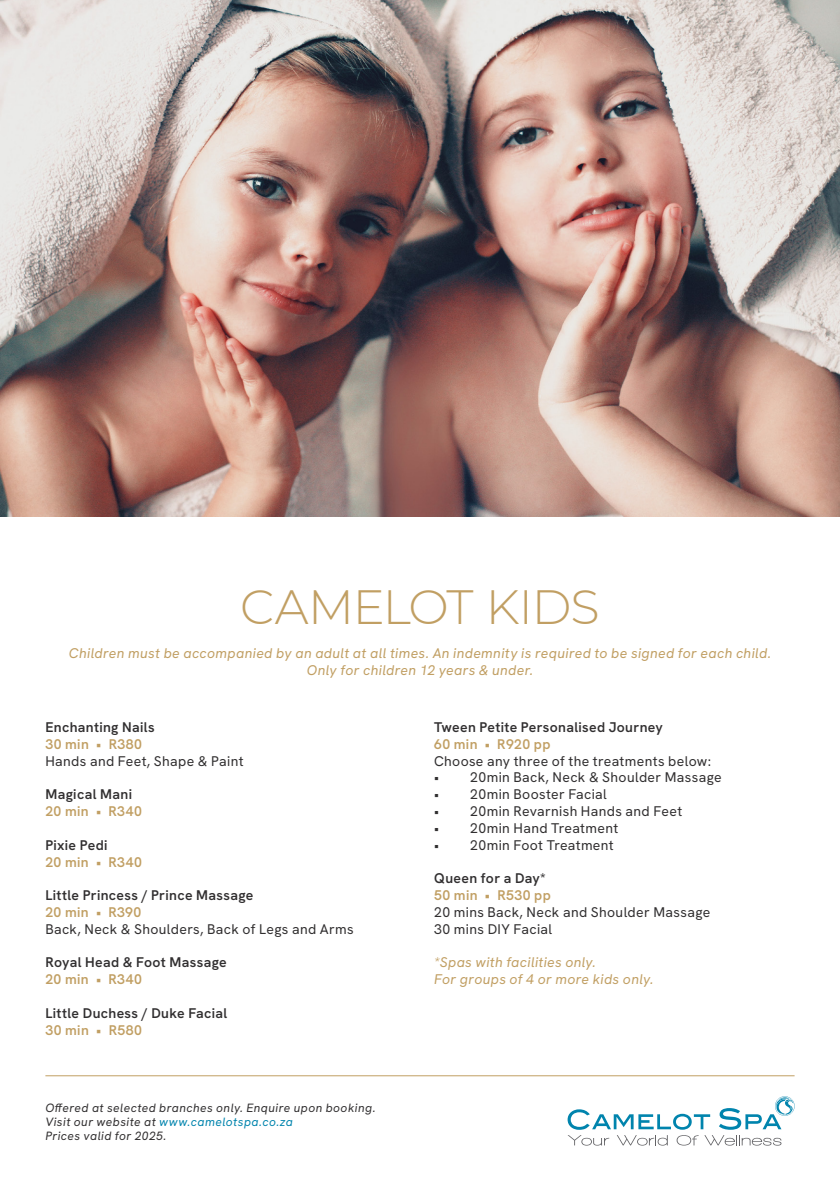
<style>
.page{position:relative;width:840px;height:1191px;background:#fff}
.page>*{position:absolute;margin:0;border:0;box-sizing:border-box;transform-origin:0 0}
.t1{font:300 48px "Montserrat";letter-spacing:-.025em;color:#c19f63}
.t2{font:14px "Hanken Grotesk";letter-spacing:.025em;color:#312f30}
.t3{font:italic 14px "Hanken Grotesk";letter-spacing:.025em;color:#c19f63}
.t4{font:14px "Hanken Grotesk";letter-spacing:.025em;color:#c19f63}
.t5{font:italic 12px "Hanken Grotesk";letter-spacing:.04em;color:#312f30}
.t6{font:italic 12px "Hanken Grotesk";letter-spacing:.04em;color:#0084ad}
.s1{color:#312f30}
</style>
<div class="page">
<svg style="left:567px;top:1109px;width:142px;height:20px"></svg>
<svg style="left:567px;top:1135px;width:42px;height:10px"></svg>
<svg style="left:617px;top:1135px;width:50px;height:10px"></svg>
<svg style="left:676px;top:1135px;width:22px;height:10px"></svg>
<svg style="left:704px;top:1135px;width:77px;height:10px"></svg>
<svg style="left:719px;top:1096px;width:75px;height:33px"></svg>
<hr style="left:45px;top:1075px;width:749px;height:1px;background:#c19f63">
<img style="left:0;top:0;width:839px;height:516px">
<p class="t1" style="left:240px;top:574px;width:361px">CAMELOT KIDS</p>
<p class="t3" style="left:69px;top:644px;width:703px">Children must be accompanied by an adult at all times. An indemnity is required to be signed for each child.</p>
<p class="t3" style="left:307px;top:661px;width:228px">Only for children 12 years &amp; under.</p>
<p class="t2" style="left:45px;top:718px;width:111px">Enchanting Nails</p>
<p class="t4" style="left:45px;top:735px;width:98px">30 min • R380</p>
<p class="t2" style="left:45px;top:752px;width:199px">Hands and Feet, Shape &amp; Paint</p>
<p class="t2" style="left:45px;top:785px;width:88px">Magical Mani</p>
<p class="t4" style="left:45px;top:802px;width:98px">20 min • R340</p>
<p class="t2" style="left:45px;top:836px;width:64px">Pixie Pedi</p>
<p class="t4" style="left:45px;top:852px;width:98px">20 min • R340</p>
<p class="t2" style="left:45px;top:886px;width:209px">Little Princess / Prince Massage</p>
<p class="t4" style="left:45px;top:903px;width:97px">20 min • R390</p>
<p class="t2" style="left:45px;top:920px;width:310px">Back, Neck &amp; Shoulders, Back of Legs and Arms</p>
<p class="t2" style="left:45px;top:953px;width:183px">Royal Head &amp; Foot Massage</p>
<p class="t4" style="left:45px;top:970px;width:98px">20 min • R340</p>
<p class="t2" style="left:45px;top:1004px;width:183px">Little Duchess / Duke Facial</p>
<p class="t4" style="left:45px;top:1020px;width:98px">30 min • R580</p>
<p class="t5" style="left:45px;top:1099px;width:331px">Offered at selected branches only. Enquire upon booking.</p>
<p class="t6" style="left:45px;top:1114px;width:249px"><span class="s1">Visit our website at</span> www.camelotspa.co.za</p>
<p class="t5" style="left:45px;top:1128px;width:122px">Prices valid for 2025.</p>
<p class="t2" style="left:434px;top:718px;width:230px">Tween Petite Personalised Journey</p>
<p class="t4" style="left:434px;top:735px;width:118px">60 min • R920 pp</p>
<p class="t2" style="left:434px;top:752px;width:278px">Choose any three of the treatments below:</p>
<p class="t2" style="left:434px;top:768px;width:289px">• 20min Back, Neck &amp; Shoulder Massage</p>
<p class="t2" style="left:434px;top:785px;width:174px">• 20min Booster Facial</p>
<p class="t2" style="left:434px;top:802px;width:249px">• 20min Revarnish Hands and Feet</p>
<p class="t2" style="left:434px;top:819px;width:185px">• 20min Hand Treatment</p>
<p class="t2" style="left:434px;top:836px;width:181px">• 20min Foot Treatment</p>
<p class="t2" style="left:434px;top:869px;width:113px">Queen for a Day*</p>
<p class="t4" style="left:434px;top:886px;width:118px">50 min • R530 pp</p>
<p class="t2" style="left:434px;top:903px;width:277px">20 mins Back, Neck and Shoulder Massage</p>
<p class="t2" style="left:434px;top:920px;width:119px">30 mins DIY Facial</p>
<p class="t3" style="left:434px;top:953px;width:163px">*Spas with facilities only.</p>
<p class="t3" style="left:434px;top:970px;width:221px">For groups of 4 or more kids only.</p>
</div>
